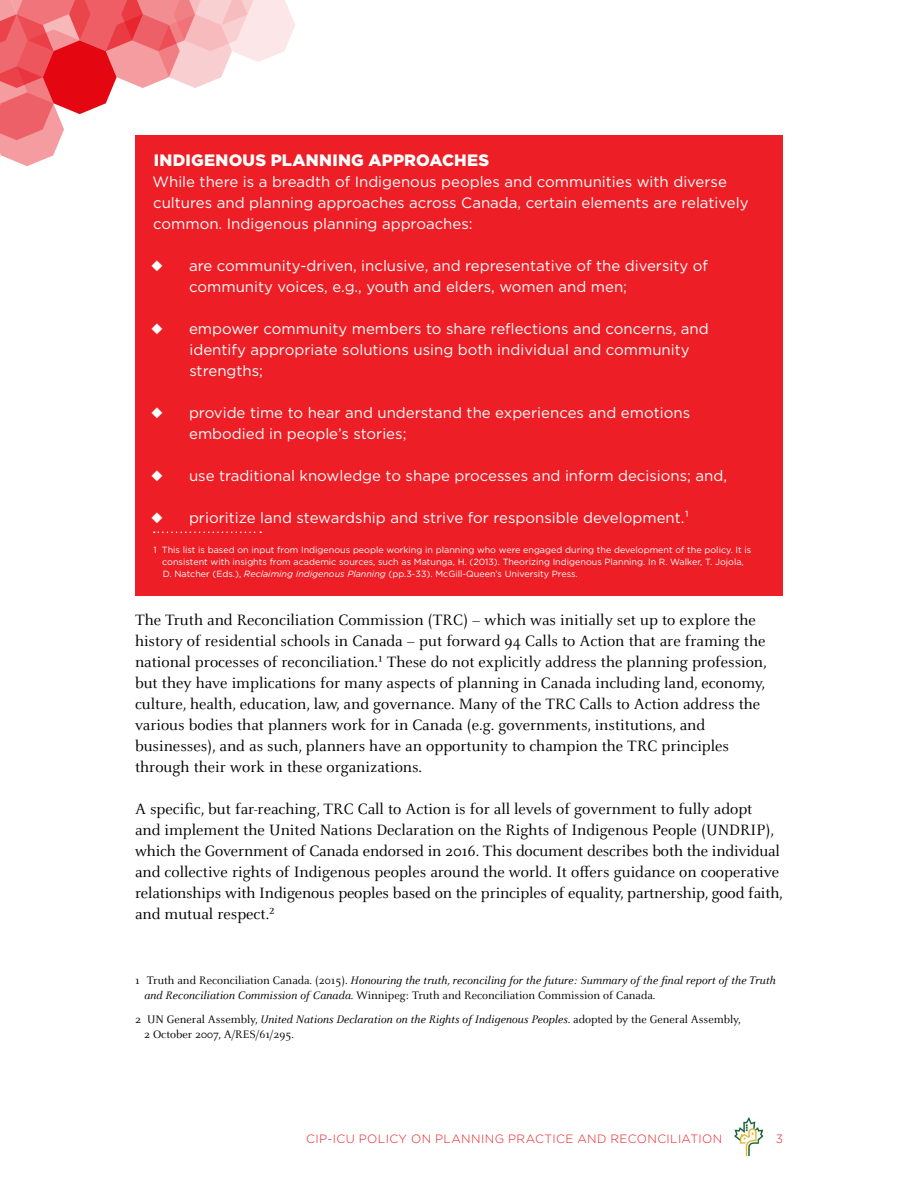
<style>
.page{position:relative;width:918px;height:1188px;background:#fff}
.page>*{position:absolute;margin:0;border:0;box-sizing:border-box;transform-origin:0 0}
.t1{font:16.5px/21px "Celeste OT";color:#000}
.t2{font:900 16.5px "Gotham";letter-spacing:.01em;color:#fff}
.t3{font:15px/21px "Gotham";color:#fff}
.t4{font:italic 12px/15px "Celeste OT";color:#000}
.t5{font:12px/15px "Celeste OT";color:#000}
.t6{font:300 12px "Gotham";letter-spacing:.035em;color:#ed1e25}
.t7{font:9px/12px "Gotham";color:#fff}
.s1{font-style:italic}
.s2{font-style:normal}
</style>
<div class="page">
<img style="left:734px;top:1118px;width:29px;height:37px">
<svg style="left:0;top:0;width:295px;height:166px"></svg>
<div style="left:135px;top:135px;width:648px;height:460px;background:#ed1e25"></div>
<svg style="left:154px;top:532px;width:107px;height:1px"></svg>
<p class="t2" style="left:154px;top:149px;width:337px">INDIGENOUS PLANNING APPROACHES</p>
<p class="t3" style="left:153px;top:171px;width:598px">While there is a breadth of Indigenous peoples and communities with diverse cultures and planning approaches across Canada, certain elements are relatively common. Indigenous planning approaches:</p>
<p class="t3" style="left:189px;top:255px;width:520px;text-indent:-38px">◆ are community-driven, inclusive, and representative of the diversity of community voices, e.g., youth and elders, women and men;</p>
<p class="t3" style="left:189px;top:318px;width:521px;text-indent:-38px">◆ empower community members to share reflections and concerns, and identify appropriate solutions using both individual and community strengths;</p>
<p class="t3" style="left:189px;top:402px;width:502px;text-indent:-38px">◆ provide time to hear and understand the experiences and emotions embodied in people’s stories;</p>
<p class="t3" style="left:151px;top:465px;width:578px">◆ use traditional knowledge to shape processes and inform decisions; and,</p>
<p class="t3" style="left:151px;top:507px;width:540px">◆ prioritize land stewardship and strive for responsible development.1</p>
<p class="t7" style="left:162px;top:544px;width:591px;text-indent:-9px">1 This list is based on input from Indigenous people working in planning who were engaged during the development of the policy. It is consistent with insights from academic sources, such as Matunga, H. (2013). Theorizing Indigenous Planning. In R. Walker, T. Jojola,<br>D. Natcher (Eds.), <span class="s1">Reclaiming Indigenous Planning</span> (pp.3-33). McGill-Queen’s University Press.</p>
<p class="t1" style="left:135px;top:610px;width:633px">The Truth and Reconciliation Commission (TRC) – which was initially set up to explore the history of residential schools in Canada – put forward 94 Calls to Action that are framing the national processes of reconciliation.1 These do not explicitly address the planning profession, but they have implications for many aspects of planning in Canada including land, economy, culture, health, education, law, and governance. Many of the TRC Calls to Action address the various bodies that planners work for in Canada (e.g. governments, institutions, and businesses), and as such, planners have an opportunity to champion the TRC principles through their work in these organizations.</p>
<p class="t1" style="left:135px;top:799px;width:650px">A specific, but far-reaching, TRC Call to Action is for all levels of government to fully adopt<br>and implement the United Nations Declaration on the Rights of Indigenous People (UNDRIP), which the Government of Canada endorsed in 2016. This document describes both the individual and collective rights of Indigenous peoples around the world. It offers guidance on cooperative relationships with Indigenous peoples based on the principles of equality, partnership, good faith, and mutual respect.2</p>
<p class="t4" style="left:144px;top:973px;width:633px;text-indent:-9px"><span class="s2">1 Truth and Reconciliation Canada. (2015).</span> Honouring the truth, reconciling for the future: Summary of the final report of the Truth and Reconciliation Commission of Canada<span class="s2">. Winnipeg: Truth and Reconciliation Commission of Canada.</span></p>
<p class="t5" style="left:144px;top:1012px;width:598px;text-indent:-9px">2 UN General Assembly, <span class="s1">United Nations Declaration on the Rights of Indigenous Peoples</span>. adopted by the General Assembly,<br>2 October 2007, A/RES/61/295.</p>
<p class="t6" style="left:306px;top:1131px;width:418px">CIP-ICU POLICY ON PLANNING PRACTICE AND RECONCILIATION</p>
<p class="t6" style="left:776px;top:1131px;width:9px">3</p>
</div>
